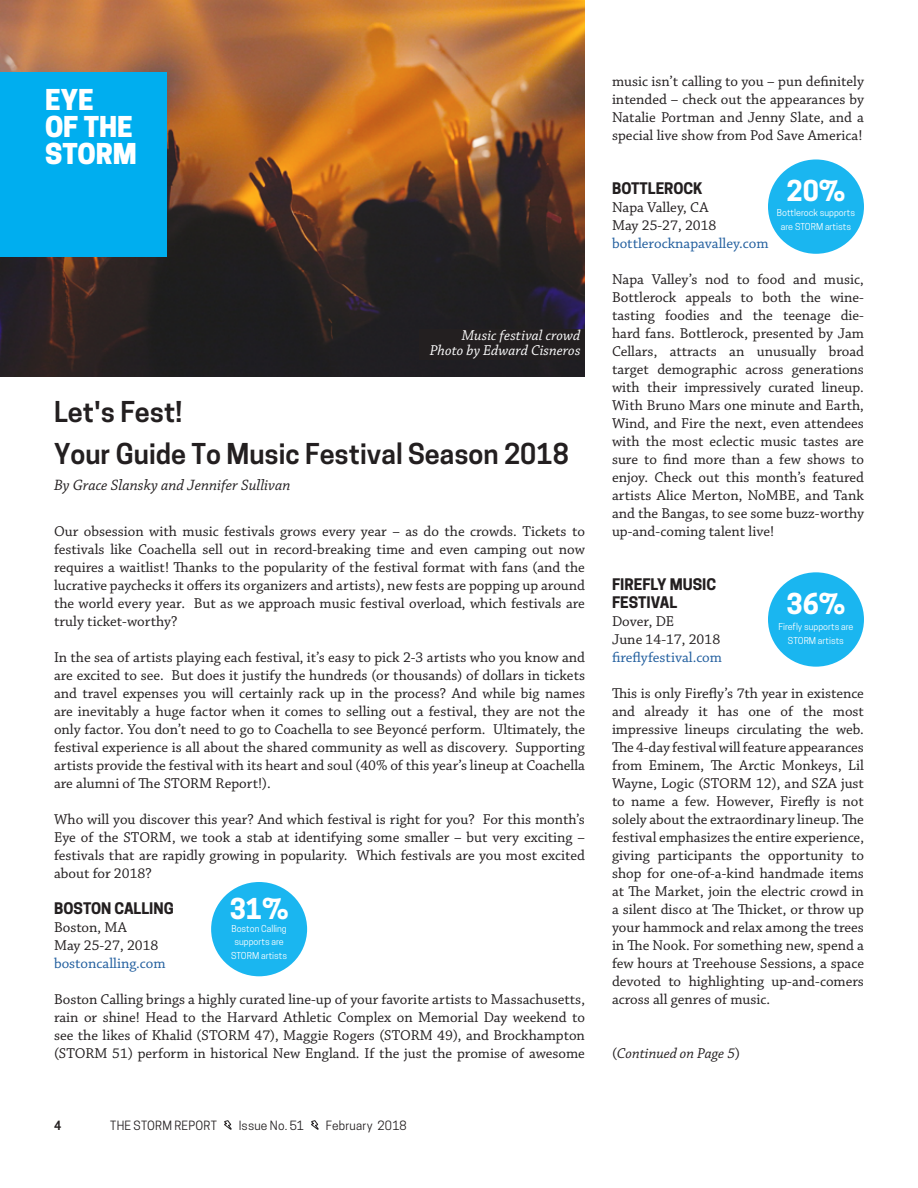
<style>
.page{position:relative;width:918px;height:1188px;background:#fff}
.page>*{position:absolute;margin:0;border:0;box-sizing:border-box;transform-origin:0 0}
.t1{font:600 27px "Cooper Hewitt";color:#231f20}
.t2{font:800 27px "Cooper Hewitt";color:#fff}
.t3{font:700 27px "Cooper Hewitt";color:#fff}
.t4{font:italic 15.75px "Chaparral Pro";color:#231f20}
.t5{font:15px/18px "Chaparral Pro";color:#231f20;text-align:justify}
.t6{font:15px "Chaparral Pro";color:#215e9e}
.t7{font:700 15px "Cooper Hewitt";color:#231f20}
.t8{font:italic 15px "Chaparral Pro";letter-spacing:.005em;color:#fff}
.t9{font:italic 15px "Chaparral Pro";color:#231f20}
.t10{font:12px "Cooper Hewitt";letter-spacing:.015em;color:#231f20}
.t11{font:600 12px "Cooper Hewitt";color:#231f20}
.t12{font:9px/13.5px "Cooper Hewitt";color:#fff;text-align:center}
.s1{font-style:normal}
</style>
<div class="page">
<div style="left:768px;top:159px;width:96px;height:95px;background:#1ab6f0;border-radius:50%"></div>
<div style="left:768px;top:572px;width:96px;height:95px;background:#1ab6f0;border-radius:50%"></div>
<div style="left:211px;top:882px;width:96px;height:94px;background:#1ab6f0;border-radius:50%"></div>
<img style="left:0;top:0;width:585px;height:376px">
<div style="left:419px;top:329px;width:166px;height:31px;background:#231f20"></div>
<div style="left:0;top:72px;width:166px;height:184px;background:#00aeef"></div>
<svg style="left:224px;top:1120px;width:8px;height:10px"></svg>
<svg style="left:311px;top:1120px;width:8px;height:10px"></svg>
<p class="t2" style="left:45px;top:84px;width:50px">EYE</p>
<p class="t2" style="left:45px;top:111px;width:89px">OF THE</p>
<p class="t2" style="left:45px;top:138px;width:93px">STORM</p>
<p class="t8" style="left:462px;top:327px;width:120px">Music festival crowd</p>
<p class="t8" style="left:430px;top:342px;width:152px">Photo by Edward Cisneros</p>
<p class="t1" style="left:54px;top:396px;width:130px">Let's Fest!</p>
<p class="t1" style="left:54px;top:438px;width:516px">Your Guide To Music Festival Season 2018</p>
<p class="t4" style="left:54px;top:476px;width:238px">By Grace Slansky and Jennifer Sullivan</p>
<p class="t5" style="left:54px;top:522px;width:533px">Our obsession with music festivals grows every year – as do the crowds. Tickets to festivals like Coachella sell out in record-breaking time and even camping out now requires a waitlist! Thanks to the popularity of the festival format with fans (and the lucrative paychecks it offers its organizers and artists), new fests are popping up around the world every year. But as we approach music festival overload, which festivals are truly ticket-worthy?</p>
<p class="t5" style="left:54px;top:648px;width:533px">In the sea of artists playing each festival, it’s easy to pick 2-3 artists who you know and are excited to see. But does it justify the hundreds (or thousands) of dollars in tickets and travel expenses you will certainly rack up in the process? And while big names are inevitably a huge factor when it comes to selling out a festival, they are not the only factor. You don’t need to go to Coachella to see Beyoncé perform. Ultimately, the festival experience is all about the shared community as well as discovery. Supporting artists provide the festival with its heart and soul (40% of this year’s lineup at Coachella are alumni of The STORM Report!).</p>
<p class="t5" style="left:54px;top:810px;width:533px">Who will you discover this year? And which festival is right for you? For this month’s Eye of the STORM, we took a stab at identifying some smaller – but very exciting – festivals that are rapidly growing in popularity. Which festivals are you most excited about for 2018?</p>
<p class="t7" style="left:54px;top:899px;width:121px">BOSTON CALLING</p>
<p class="t5" style="left:54px;top:918px;width:74px">Boston, MA</p>
<p class="t5" style="left:54px;top:936px;width:106px">May 25-27, 2018</p>
<p class="t6" style="left:54px;top:954px;width:113px">bostoncalling.com</p>
<p class="t5" style="left:54px;top:990px;width:533px">Boston Calling brings a highly curated line-up of your favorite artists to Massachusetts, rain or shine! Head to the Harvard Athletic Complex on Memorial Day weekend to see the likes of Khalid (STORM 47), Maggie Rogers (STORM 49), and Brockhampton (STORM 51) perform in historical New England. If the just the promise of awesome</p>
<p class="t3" style="left:230px;top:893px;width:60px">31%</p>
<p class="t12" style="left:231px;top:921px;width:57px">Boston Calling supports are</p>
<p class="t12" style="left:231px;top:948px;width:58px">STORM artists</p>
<p class="t11" style="left:54px;top:1118px;width:9px">4</p>
<p class="t10" style="left:110px;top:1118px;width:108px">THE STORM REPORT</p>
<p class="t10" style="left:239px;top:1118px;width:67px">Issue No. 51</p>
<p class="t10" style="left:326px;top:1118px;width:83px">February 2018</p>
<p class="t5" style="left:612px;top:72px;width:254px">music isn’t calling to you – pun definitely intended – check out the appearances by Natalie Portman and Jenny Slate, and a special live show from Pod Save America!</p>
<p class="t7" style="left:612px;top:179px;width:92px">BOTTLEROCK</p>
<p class="t5" style="left:612px;top:198px;width:98px">Napa Valley, CA</p>
<p class="t5" style="left:612px;top:216px;width:106px">May 25-27, 2018</p>
<p class="t6" style="left:612px;top:234px;width:158px">bottlerocknapavalley.com</p>
<p class="t5" style="left:612px;top:270px;width:254px">Napa Valley’s nod to food and music, Bottlerock appeals to both the wine&shy;tasting foodies and the teenage die&shy;hard fans. Bottlerock, presented by Jam Cellars, attracts an unusually broad target demographic across generations with their impressively curated lineup.<br>With Bruno Mars one minute and Earth, Wind, and Fire the next, even attendees with the most eclectic music tastes are sure to find more than a few shows to enjoy. Check out this month’s featured artists Alice Merton, NoMBE, and Tank and the Bangas, to see some buzz-worthy up-and-coming talent live!</p>
<p class="t7" style="left:612px;top:575px;width:106px">FIREFLY MUSIC</p>
<p class="t7" style="left:612px;top:593px;width:67px">FESTIVAL</p>
<p class="t5" style="left:612px;top:612px;width:64px">Dover, DE</p>
<p class="t5" style="left:612px;top:630px;width:110px">June 14-17, 2018</p>
<p class="t6" style="left:612px;top:648px;width:112px">fireflyfestival.com</p>
<p class="t5" style="left:612px;top:684px;width:254px">This is only Firefly’s 7th year in existence and already it has one of the most impressive lineups circulating the web.<br>The 4-day festival will feature appearances from Eminem, The Arctic Monkeys, Lil Wayne, Logic (STORM 12), and SZA just to name a few. However, Firefly is not solely about the extraordinary lineup. The festival emphasizes the entire experience, giving participants the opportunity to shop for one-of-a-kind handmade items at The Market, join the electric crowd in a silent disco at The Thicket, or throw up your hammock and relax among the trees in The Nook. For something new, spend a few hours at Treehouse Sessions, a space devoted to highlighting up-and-comers across all genres of music.</p>
<p class="t9" style="left:612px;top:1044px;width:129px"><span class="s1">(</span>Continued on Page 5<span class="s1">)</span></p>
<p class="t3" style="left:787px;top:175px;width:60px">20%</p>
<p class="t12" style="left:777px;top:206px;width:80px">Bottlerock supports are STORM artists</p>
<p class="t3" style="left:787px;top:588px;width:60px">36%</p>
<p class="t12" style="left:778px;top:620px;width:77px">Firefly supports are<br>STORM artists</p>
</div>
